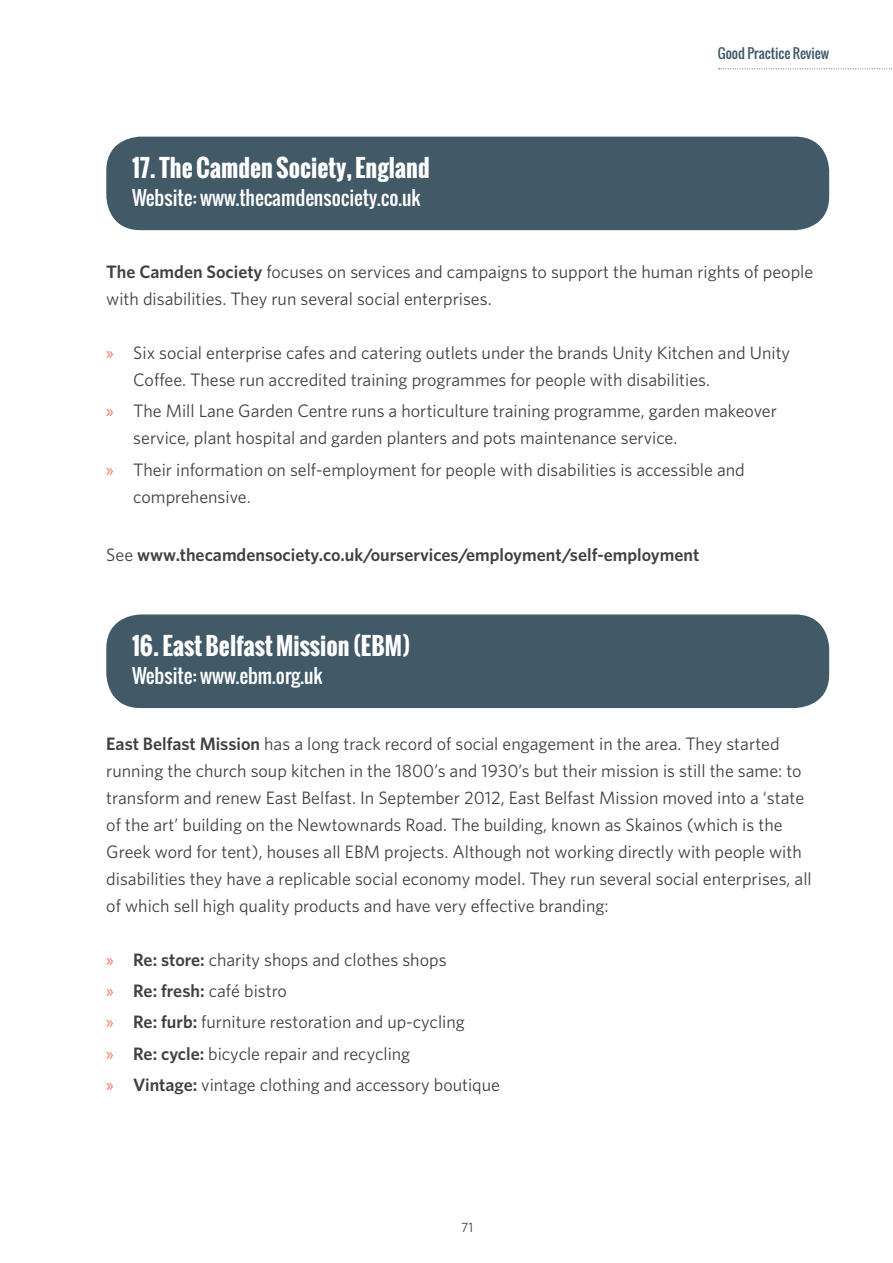
<style>
.page{position:relative;width:893px;height:1263px;background:#fff}
.page>*{position:absolute;margin:0;border:0;box-sizing:border-box;transform-origin:0 0}
.t1{font:700 24px "Oswald";color:#fff}
.t2{font:19.5px "Oswald";color:#fff}
.t3{font:18px/27px "Whitney HTF";color:#414042}
.t4{font:600 18px "Whitney HTF";color:#414042}
.t5{font:13.5px "Oswald";color:#425968}
.t6{font:13.5px "Whitney HTF";color:#304451}
.s1{font-weight:600}
.s2{font-family:"Myriad Pro";color:#f26e5a}
.s3{font-weight:400}
</style>
<div class="page">
<svg style="left:719px;top:68px;width:173px;height:1px"></svg>
<div style="left:106px;top:137px;width:723px;height:93px;background:#425968;border-radius:34px"></div>
<div style="left:106px;top:614px;width:723px;height:94px;background:#425968;border-radius:34px"></div>
<h1 class="t1" style="left:132px;top:150px;width:299px">17. The Camden Society, England</h1>
<p class="t2" style="left:132px;top:183px;width:290px">Website: www.thecamdensociety.co.uk</p>
<p class="t5" style="left:718px;top:43px;width:113px">Good Practice Review</p>
<p class="t3" style="left:106px;top:258px;width:708px"><span class="s1">The Camden Society</span> focuses on services and campaigns to support the human rights of people with disabilities. They run several social enterprises.</p>
<p class="t3" style="left:133px;top:339px;width:658px;text-indent:-27px"><span class="s2">»</span> Six social enterprise cafes and catering outlets under the brands Unity Kitchen and Unity<br>Coffee. These run accredited training programmes for people with disabilities.</p>
<p class="t3" style="left:133px;top:397px;width:645px;text-indent:-27px"><span class="s2">»</span> The Mill Lane Garden Centre runs a horticulture training programme, garden makeover service, plant hospital and garden planters and pots maintenance service.</p>
<p class="t3" style="left:133px;top:455px;width:613px;text-indent:-27px"><span class="s2">»</span> Their information on self-employment for people with disabilities is accessible and comprehensive.</p>
<p class="t4" style="left:106px;top:544px;width:595px"><span class="s3">See</span> www.thecamdensociety.co.uk/ourservices/employment/self-employment</p>
<h1 class="t1" style="left:132px;top:628px;width:280px">16. East Belfast Mission (EBM)</h1>
<p class="t2" style="left:132px;top:661px;width:192px">Website: www.ebm.org.uk</p>
<p class="t3" style="left:106px;top:730px;width:707px"><span class="s1">East Belfast Mission</span> has a long track record of social engagement in the area. They started running the church soup kitchen in the 1800’s and 1930’s but their mission is still the same: to transform and renew East Belfast. In September 2012, East Belfast Mission moved into a ‘state of the art’ building on the Newtownards Road. The building, known as Skainos (which is the Greek word for tent), houses all EBM projects. Although not working directly with people with disabilities they have a replicable social economy model. They run several social enterprises, all of which sell high quality products and have very effective branding:</p>
<p class="t3" style="left:106px;top:944px;width:395px;line-height:31.2px"><span class="s2">»</span> <span class="s1">Re: store:</span> charity shops and clothes shops<br><span class="s2">»</span> <span class="s1">Re: fresh:</span> café bistro<br><span class="s2">»</span> <span class="s1">Re: furb:</span> furniture restoration and up-cycling<br><span class="s2">»</span> <span class="s1">Re: cycle:</span> bicycle repair and recycling<br><span class="s2">»</span> <span class="s1">Vintage:</span> vintage clothing and accessory boutique</p>
<p class="t6" style="left:461px;top:1219px;width:14px">71</p>
</div>
